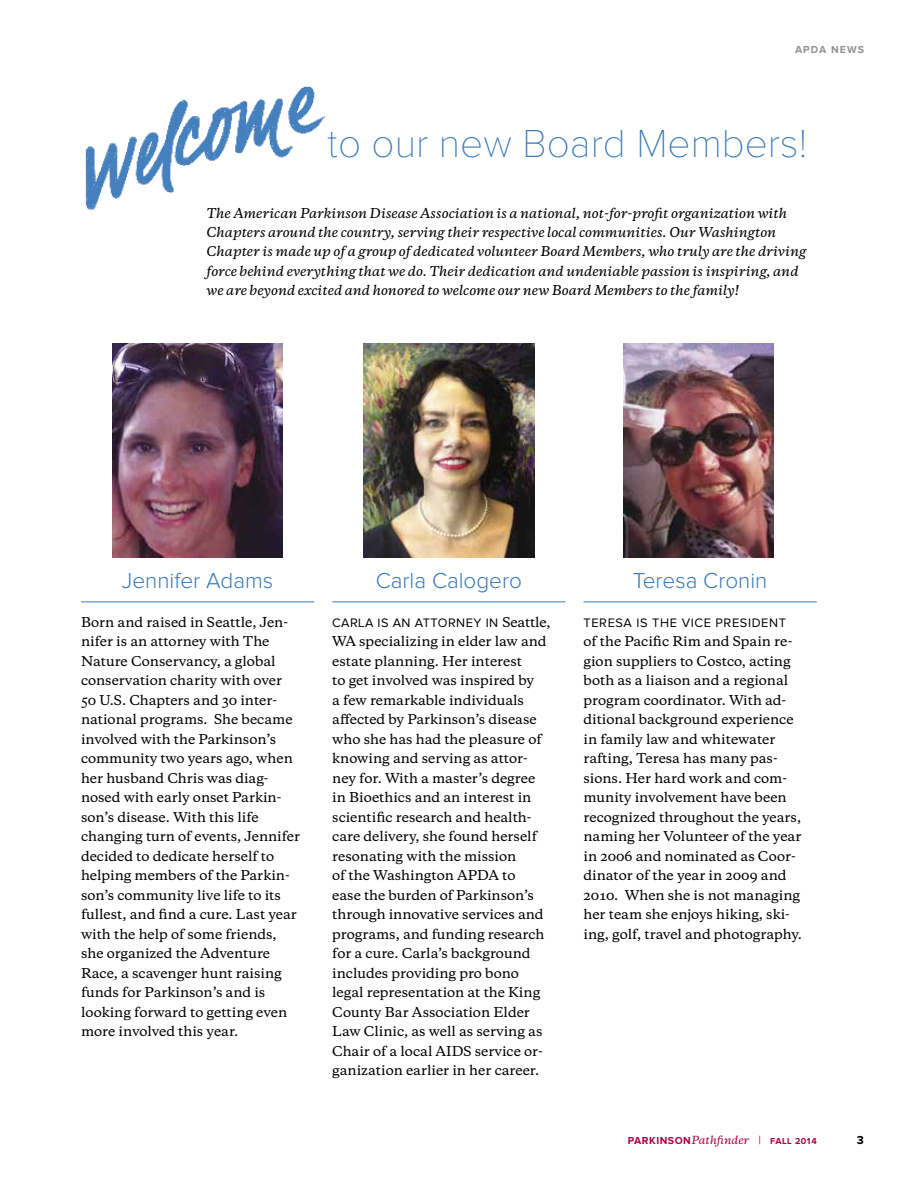
<style>
.page{position:relative;width:918px;height:1188px;background:#fff}
.page>*{position:absolute;margin:0;border:0;box-sizing:border-box;transform-origin:0 0}
.t1{font:100 40.5px "Proxima Nova";color:#3a7ab9}
.t2{font:300 22.5px "Proxima Nova";color:#3a7ab9}
.t3{font:500 12.75px/19.5px "Galaxie Copernicus";color:#000}
.t4{font:italic 500 12.75px/19.5px "Galaxie Copernicus";color:#000}
.t5{font:12.75px "Proxima Nova";letter-spacing:.05em;color:#000}
.t6{font:700 12px "Proxima Nova";color:#000}
.t7{font:italic 500 10.5px "Galaxie Copernicus";color:#ae0047}
.t8{font:700 10.5px "Proxima Nova";letter-spacing:.1em;color:#939393}
.s1{font-family:"Galaxie Copernicus";font-weight:500}
.s2{font-family:"Proxima Nova";font-weight:700;font-style:normal}
.s3{font-family:"Proxima Nova";font-weight:400;font-style:normal;font-size:12px}
.s4{font-family:"Proxima Nova";font-weight:700;font-style:normal;font-size:9px}
</style>
<div class="page">
<img style="left:85px;top:86px;width:241px;height:124px">
<img style="left:364px;top:344px;width:170px;height:214px">
<img style="left:112px;top:344px;width:171px;height:214px">
<img style="left:624px;top:344px;width:149px;height:214px">
<hr style="left:81px;top:602px;width:233px;height:1px;background:#3a7ab9">
<hr style="left:332px;top:602px;width:234px;height:1px;background:#3a7ab9">
<hr style="left:584px;top:602px;width:233px;height:1px;background:#3a7ab9">
<p class="t8" style="left:795px;top:43px;width:70px">APDA NEWS</p>
<h1 class="t1" style="left:328px;top:121px;width:481px">to our new Board Members!</h1>
<p class="t4" style="left:207px;top:203px;width:601px">The American Parkinson Disease Association is a national, not-for-profit organization with Chapters around the country, serving their respective local communities. Our Washington Chapter is made up of a group of dedicated volunteer Board Members, who truly are the driving force behind everything that we do. Their dedication and undeniable passion is inspiring, and we are beyond excited and honored to welcome our new Board Members to the family!</p>
<h2 class="t2" style="left:122px;top:568px;width:153px">Jennifer Adams</h2>
<p class="t3" style="left:81px;top:613px;width:221px">Born and raised in Seattle, Jen&shy;nifer is an attorney with The<br>Nature Conservancy, a global conservation charity with over<br>50 U.S. Chapters and 30 inter&shy;national programs. She became involved with the Parkinson’s community two years ago, when her husband Chris was diag&shy;nosed with early onset Parkin&shy;son’s disease. With this life changing turn of events, Jennifer decided to dedicate herself to helping members of the Parkin&shy;son’s community live life to its fullest, and find a cure. Last year with the help of some friends, she organized the Adventure<br>Race, a scavenger hunt raising funds for Parkinson’s and is looking forward to getting even more involved this year.</p>
<h2 class="t2" style="left:376px;top:568px;width:148px">Carla Calogero</h2>
<p class="t5" style="left:332px;top:616px;width:220px">CARLA IS AN ATTORNEY IN <span class="s1">Seattle,</span></p>
<p class="t3" style="left:332px;top:632px;width:216px">WA specializing in elder law and estate planning. Her interest<br>to get involved was inspired by<br>a few remarkable individuals affected by Parkinson’s disease who she has had the pleasure of knowing and serving as attor&shy;ney for. With a master’s degree in Bioethics and an interest in scientific research and health&shy;care delivery, she found herself resonating with the mission<br>of the Washington APDA to ease the burden of Parkinson’s through innovative services and programs, and funding research for a cure. Carla’s background includes providing pro bono legal representation at the King<br>County Bar Association Elder<br>Law Clinic, as well as serving as<br>Chair of a local AIDS service or&shy;ganization earlier in her career.</p>
<h2 class="t2" style="left:633px;top:568px;width:136px">Teresa Cronin</h2>
<p class="t5" style="left:584px;top:616px;width:204px">TERESA IS THE VICE PRESIDENT</p>
<p class="t3" style="left:584px;top:632px;width:220px">of the Pacific Rim and Spain re&shy;gion suppliers to Costco, acting both as a liaison and a regional program coordinator. With ad&shy;ditional background experience in family law and whitewater rafting, Teresa has many pas&shy;sions. Her hard work and com&shy;munity involvement have been recognized throughout the years, naming her Volunteer of the year in 2006 and nominated as Coor&shy;dinator of the year in 2009 and<br>2010. When she is not managing her team she enjoys hiking, ski&shy;ing, golf, travel and photography.</p>
<p class="t7" style="left:628px;top:1133px;width:190px"><span class="s2">PARKINSON</span>Pathfinder <span class="s3">|</span> <span class="s4">FALL 2014</span></p>
<p class="t6" style="left:857px;top:1133px;width:9px">3</p>
</div>
